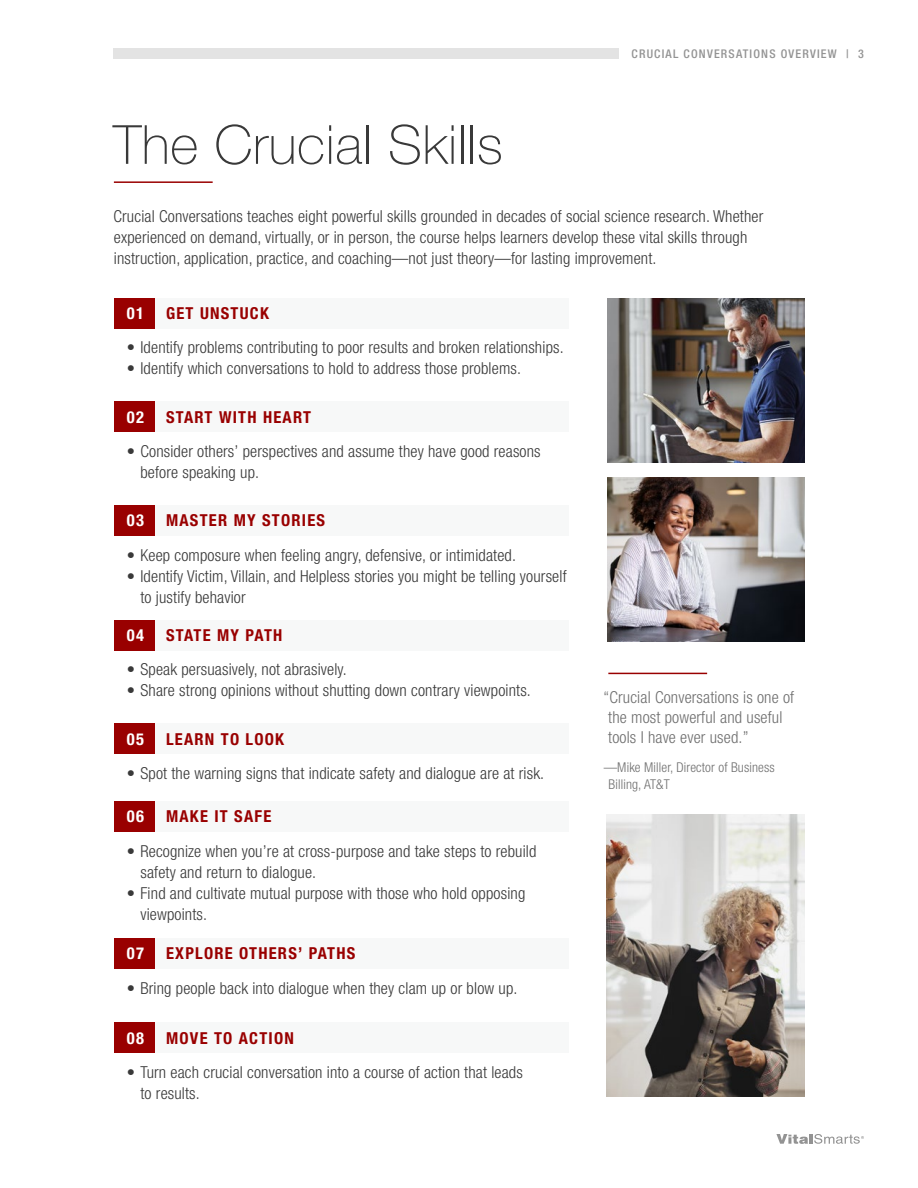
<style>
.page{position:relative;width:918px;height:1188px;background:#fff}
.page>*{position:absolute;margin:0;border:0;box-sizing:border-box;transform-origin:0 0}
.t1{font:100 54px "Helvetica Neue LT Std";letter-spacing:.01em;color:#393939}
.t2{font:300 condensed 16.5px/21px "Helvetica Neue LT Std";letter-spacing:.01em;color:#393939}
.t3{font:700 condensed 16.5px "Helvetica Neue LT Std";letter-spacing:.075em;color:#900}
.t4{font:300 condensed 16.5px/19.8px "Helvetica Neue LT Std";letter-spacing:.01em;color:#6f6f6f}
.t5{font:700 condensed 16.5px "Helvetica Neue LT Std";letter-spacing:.075em;color:#fff}
.t6{font:700 condensed 16.5px "Helvetica Neue LT Std";letter-spacing:.05em;color:#900}
.t7{font:300 condensed 13.5px/16.2px "Helvetica Neue LT Std";letter-spacing:.01em;color:#6f6f6f}
.t8{font:500 condensed 12px "Helvetica Neue LT Std";letter-spacing:.1em;color:#939393}
</style>
<div class="page">
<hr style="left:608px;top:673px;width:99px;height:1px;background:#900">
<hr style="left:114px;top:181px;width:99px;height:2px;background:#900">
<img style="left:608px;top:298px;width:197px;height:164px">
<img style="left:608px;top:477px;width:197px;height:165px">
<img style="left:607px;top:814px;width:198px;height:282px">
<div style="left:114px;top:298px;width:454px;height:30px;background:#f7f8f8"></div>
<div style="left:114px;top:298px;width:40px;height:30px;background:#900"></div>
<div style="left:114px;top:620px;width:454px;height:30px;background:#f7f8f8"></div>
<div style="left:114px;top:620px;width:40px;height:30px;background:#900"></div>
<div style="left:114px;top:938px;width:454px;height:31px;background:#f7f8f8"></div>
<div style="left:114px;top:938px;width:40px;height:31px;background:#900"></div>
<div style="left:114px;top:402px;width:454px;height:30px;background:#f7f8f8"></div>
<div style="left:114px;top:402px;width:40px;height:30px;background:#900"></div>
<div style="left:114px;top:724px;width:454px;height:30px;background:#f7f8f8"></div>
<div style="left:114px;top:724px;width:40px;height:30px;background:#900"></div>
<div style="left:114px;top:1023px;width:454px;height:30px;background:#f7f8f8"></div>
<div style="left:114px;top:1023px;width:40px;height:30px;background:#900"></div>
<div style="left:114px;top:505px;width:454px;height:31px;background:#f7f8f8"></div>
<div style="left:114px;top:505px;width:40px;height:31px;background:#900"></div>
<div style="left:114px;top:802px;width:454px;height:30px;background:#f7f8f8"></div>
<div style="left:114px;top:802px;width:40px;height:30px;background:#900"></div>
<div style="left:113px;top:49px;width:505px;height:10px;background:#e3e3e3"></div>
<svg style="left:776px;top:1134px;width:88px;height:10px"></svg>
<h1 class="t1" style="left:113px;top:114px;width:391px">The Crucial Skills</h1>
<p class="t8" style="left:632px;top:47px;width:234px">CRUCIAL CONVERSATIONS OVERVIEW | 3</p>
<p class="t2" style="left:114px;top:206px;width:651px">Crucial Conversations teaches eight powerful skills grounded in decades of social science research. Whether experienced on demand, virtually, or in person, the course helps learners develop these vital skills through instruction, application, practice, and coaching—not just theory—for lasting improvement.</p>
<p class="t5" style="left:127px;top:303px;width:19px">01</p>
<p class="t3" style="left:166px;top:303px;width:104px">GET UNSTUCK</p>
<p class="t2" style="left:127px;top:337px;width:438px">• Identify problems contributing to poor results and broken relationships.</p>
<p class="t2" style="left:127px;top:358px;width:396px">• Identify which conversations to hold to address those problems.</p>
<p class="t5" style="left:127px;top:407px;width:19px">02</p>
<p class="t3" style="left:166px;top:407px;width:147px">START WITH HEART</p>
<p class="t2" style="left:140px;top:441px;width:402px;text-indent:-13px">• Consider others’ perspectives and assume they have good reasons before speaking up.</p>
<p class="t5" style="left:127px;top:510px;width:19px">03</p>
<p class="t3" style="left:166px;top:510px;width:161px">MASTER MY STORIES</p>
<p class="t2" style="left:127px;top:544px;width:391px">• Keep composure when feeling angry, defensive, or intimidated.</p>
<p class="t2" style="left:140px;top:565px;width:428px;text-indent:-13px">• Identify Victim, Villain, and Helpless stories you might be telling yourself to justify behavior</p>
<p class="t5" style="left:127px;top:625px;width:19px">04</p>
<p class="t6" style="left:166px;top:625px;width:118px">STATE MY PATH</p>
<p class="t2" style="left:127px;top:659px;width:221px">• Speak persuasively, not abrasively.</p>
<p class="t2" style="left:127px;top:680px;width:405px">• Share strong opinions without shutting down contrary viewpoints.</p>
<p class="t5" style="left:127px;top:729px;width:19px">05</p>
<p class="t3" style="left:166px;top:729px;width:120px">LEARN TO LOOK</p>
<p class="t2" style="left:127px;top:763px;width:419px">• Spot the warning signs that indicate safety and dialogue are at risk.</p>
<p class="t5" style="left:127px;top:807px;width:19px">06</p>
<p class="t3" style="left:166px;top:807px;width:107px">MAKE IT SAFE</p>
<p class="t2" style="left:140px;top:840px;width:398px;text-indent:-13px">• Recognize when you’re at cross-purpose and take steps to rebuild safety and return to dialogue.</p>
<p class="t2" style="left:140px;top:882px;width:386px;text-indent:-13px">• Find and cultivate mutual purpose with those who hold opposing viewpoints.</p>
<p class="t5" style="left:127px;top:943px;width:19px">07</p>
<p class="t3" style="left:166px;top:943px;width:191px">EXPLORE OTHERS’ PATHS</p>
<p class="t2" style="left:127px;top:977px;width:392px">• Bring people back into dialogue when they clam up or blow up.</p>
<p class="t5" style="left:127px;top:1028px;width:19px">08</p>
<p class="t3" style="left:166px;top:1028px;width:129px">MOVE TO ACTION</p>
<p class="t2" style="left:140px;top:1062px;width:384px;text-indent:-13px">• Turn each crucial conversation into a course of action that leads to results.</p>
<p class="t4" style="left:603px;top:687px;width:192px">“Crucial Conversations is one of the most powerful and useful tools I have ever used.”</p>
<p class="t7" style="left:609px;top:759px;width:168px;text-indent:-5px">—Mike Miller, Director of Business<br>Billing, AT&amp;T</p>
</div>
